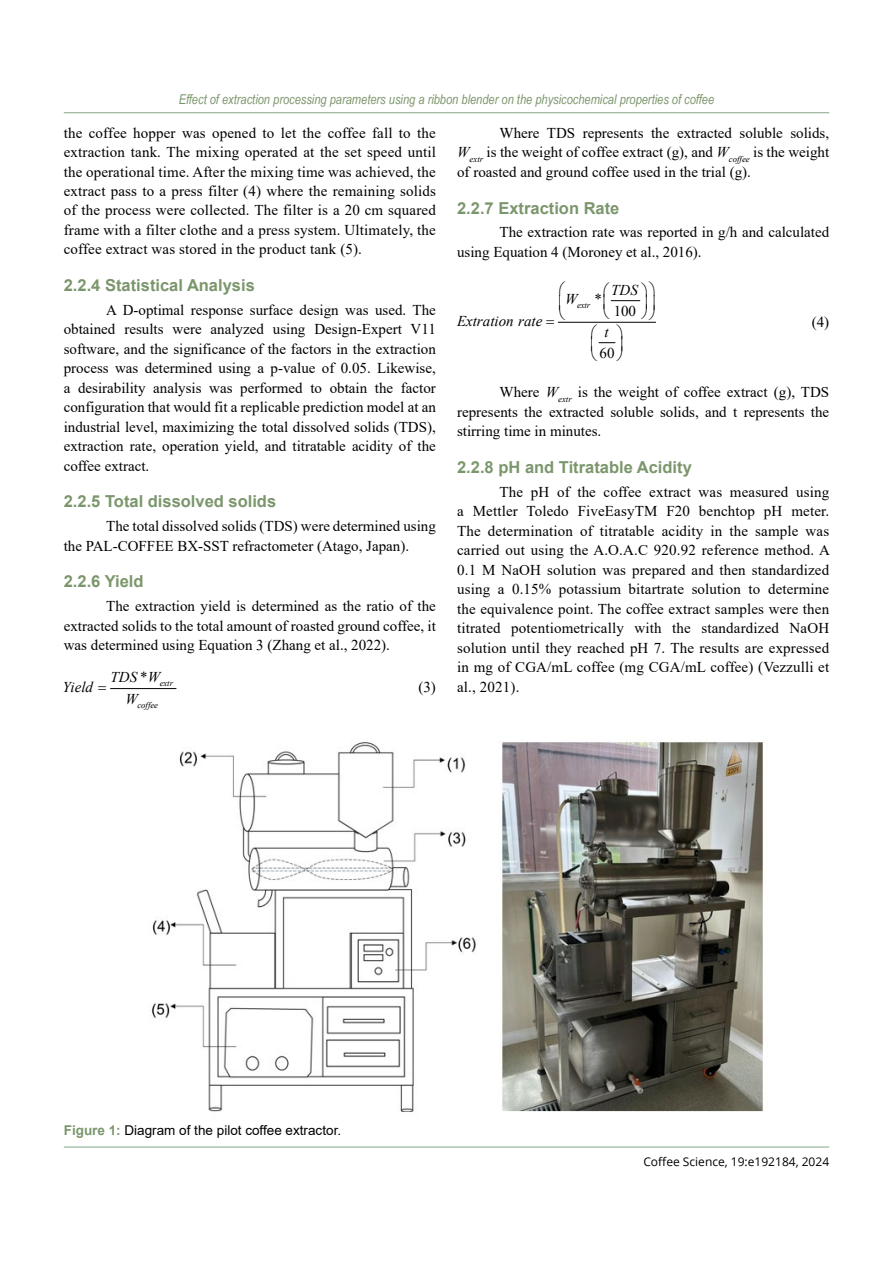
<style>
.page{position:relative;width:893px;height:1263px;background:#fff}
.page>*{position:absolute;margin:0;border:0;box-sizing:border-box;transform-origin:0 0}
.t1{font:700 16.5px "Arial";color:#7b966c}
.t2{font:15px/19.5px "Times New Roman";color:#000;text-align:justify}
.t3{font:italic 15px "Times New Roman";color:#000}
.t4{font:italic 13.5px "Arial Narrow";color:#7b966c}
.t5{font:13.5px "Arial";color:#000}
.t6{font:12px "Open Sans";color:#000}
.t7{font:italic 8.7px "Times New Roman";letter-spacing:-.005em;color:#000}
.s1{font-style:italic}
.s2{font-weight:700;color:#7b966c}
</style>
<div class="page">
<hr style="left:64px;top:1147px;width:765px;height:1px;background:#84a886">
<hr style="left:64px;top:112px;width:765px;height:1px;background:#84a886">
<img style="left:151px;top:740px;width:614px;height:372px">
<hr style="left:110px;top:688px;width:66px;height:1px;background:#000">
<hr style="left:558px;top:322px;width:98px;height:1px;background:#000">
<svg style="left:557px;top:321px;width:8px;height:2px"></svg>
<svg style="left:591px;top:300px;width:64px;height:44px"></svg>
<p class="t4" style="left:179px;top:90px;width:537px">Effect of extraction processing parameters using a ribbon blender on the physicochemical properties of coffee</p>
<p class="t2" style="left:64px;top:123px;width:374px">the coffee hopper was opened to let the coffee fall to the extraction tank. The mixing operated at the set speed until the operational time. After the mixing time was achieved, the extract pass to a press filter (4) where the remaining solids of the process were collected. The filter is a 20 cm squared frame with a filter clothe and a press system. Ultimately, the coffee extract was stored in the product tank (5).</p>
<p class="t1" style="left:64px;top:273px;width:193px">2.2.4 Statistical Analysis</p>
<p class="t2" style="left:64px;top:299px;width:374px;text-indent:43px">A D-optimal response surface design was used. The obtained results were analyzed using Design-Expert V11 software, and the significance of the factors in the extraction process was determined using a p-value of 0.05. Likewise, a desirability analysis was performed to obtain the factor configuration that would fit a replicable prediction model at an industrial level, maximizing the total dissolved solids (TDS), extraction rate, operation yield, and titratable acidity of the coffee extract.</p>
<p class="t1" style="left:64px;top:490px;width:214px">2.2.5 Total dissolved solids</p>
<p class="t2" style="left:64px;top:516px;width:374px;text-indent:43px">The total dissolved solids (TDS) were determined using the PAL-COFFEE BX-SST refractometer (Atago, Japan).</p>
<p class="t1" style="left:64px;top:570px;width:81px">2.2.6 Yield</p>
<p class="t2" style="left:64px;top:596px;width:374px;text-indent:43px">The extraction yield is determined as the ratio of the extracted solids to the total amount of roasted ground coffee, it was determined using Equation 3 (Zhang et al., 2022).</p>
<p class="t2" style="left:457px;top:123px;width:374px;text-indent:43px">Where TDS represents the extracted soluble solids, <span class="s1">W</span><sub>extr</sub> is the weight of coffee extract (g), and <span class="s1">W</span><sub>coffee</sub> is the weight of roasted and ground coffee used in the trial (g).</p>
<p class="t1" style="left:457px;top:196px;width:164px">2.2.7 Extraction Rate</p>
<p class="t2" style="left:457px;top:222px;width:374px;text-indent:43px">The extraction rate was reported in g/h and calculated using Equation 4 (Moroney et al., 2016).</p>
<p class="t3" style="left:611px;top:280px;width:28px">TDS</p>
<p class="t2" style="left:594px;top:289px;width:9px">*</p>
<p class="t3" style="left:565px;top:289px;width:14px">W</p>
<p class="t7" style="left:577px;top:299px;width:15px">extr</p>
<p class="t2" style="left:614px;top:301px;width:24px">100</p>
<p class="t3" style="left:457px;top:311px;width:87px">Extration rate</p>
<p class="t2" style="left:812px;top:312px;width:19px">(4)</p>
<p class="t3" style="left:604px;top:322px;width:6px">t</p>
<p class="t2" style="left:600px;top:343px;width:17px">60</p>
<p class="t2" style="left:457px;top:382px;width:374px;text-indent:43px">Where <span class="s1">W</span><sub>extr</sub> is the weight of coffee extract (g), TDS represents the extracted soluble solids, and t represents the stirring time in minutes.</p>
<p class="t1" style="left:457px;top:456px;width:236px">2.2.8 pH and Titratable Acidity</p>
<p class="t2" style="left:457px;top:482px;width:374px;text-indent:43px">The pH of the coffee extract was measured using a Mettler Toledo FiveEasyTM F20 benchtop pH meter.<br>The determination of titratable acidity in the sample was carried out using the A.O.A.C 920.92 reference method. A 0.1 M NaOH solution was prepared and then standardized using a 0.15% potassium bitartrate solution to determine the equivalence point. The coffee extract samples were then titrated potentiometrically with the standardized NaOH solution until they reached pH 7. The results are expressed in mg of CGA/mL coffee (mg CGA/mL coffee) (Vezzulli et al., 2021).</p>
<p class="t7" style="left:140px;top:677px;width:34px"><sup>*</sup> extr</p>
<p class="t7" style="left:137px;top:699px;width:22px">coffee</p>
<p class="t3" style="left:110px;top:667px;width:51px">TDS W</p>
<p class="t2" style="left:418px;top:677px;width:19px">(3)</p>
<p class="t3" style="left:63px;top:677px;width:32px">Yield</p>
<p class="t3" style="left:126px;top:689px;width:14px">W</p>
<p class="t5" style="left:64px;top:1120px;width:279px"><span class="s2">Figure 1:</span> Diagram of the pilot coffee extractor.</p>
<p class="t6" style="left:643px;top:1153px;width:187px">Coffee Science, 19:e192184, 2024</p>
</div>
